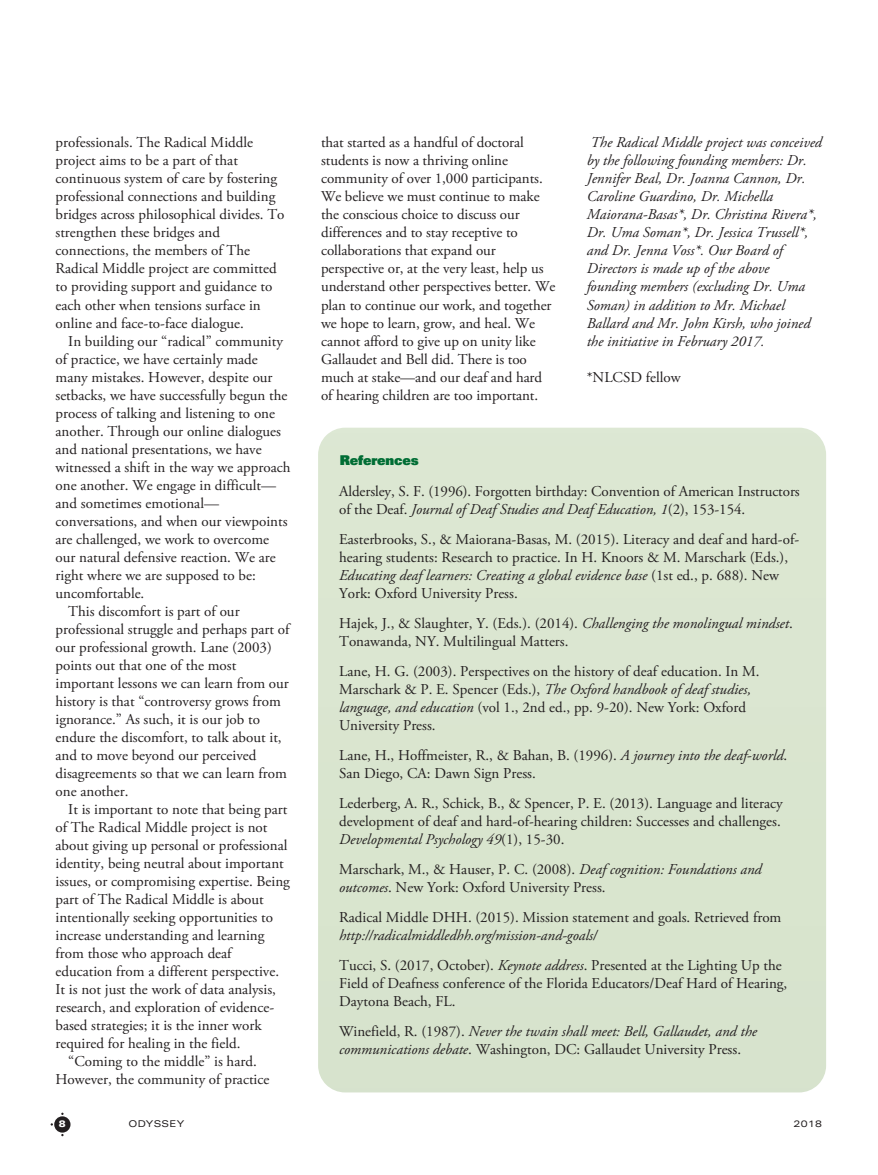
<style>
.page{position:relative;width:878px;height:1175px;background:#fff}
.page>*{position:absolute;margin:0;border:0;box-sizing:border-box;transform-origin:0 0}
.t1{font:15px/18px "Adobe Garamond Pro";color:#231f20}
.t2{font:italic 15px/18px "Adobe Garamond Pro";color:#231f20}
.t3{font:900 13.5px "Univers";letter-spacing:-.015em;color:#006d34}
.t4{font:expanded 9.3px "Univers";letter-spacing:.035em;color:#231f20}
.t5{font:900 expanded 9.3px "Univers";color:#fff}
.s1{font-style:italic}
.s2{font-style:normal}
</style>
<div class="page">
<div style="left:318px;top:428px;width:508px;height:664px;background:#dae5cf"></div>
<div style="left:54px;top:1116px;width:16px;height:16px;background:#231f20;border-radius:50%"></div>
<p class="t1" style="left:55px;top:135px;width:230px">professionals. The Radical Middle project aims to be a part of that continuous system of care by fostering professional connections and building bridges across philosophical divides. To strengthen these bridges and connections, the members of The Radical Middle project are committed to providing support and guidance to each other when tensions surface in online and face-to-face dialogue.</p>
<p class="t1" style="left:68px;top:333px;width:216px">In building our “radical” community</p>
<p class="t1" style="left:55px;top:351px;width:204px">of practice, we have certainly made</p>
<p class="t1" style="left:55px;top:369px;width:218px">many mistakes. However, despite our</p>
<p class="t1" style="left:55px;top:387px;width:233px">setbacks, we have successfully begun the</p>
<p class="t1" style="left:55px;top:405px;width:221px">process of talking and listening to one</p>
<p class="t1" style="left:55px;top:423px;width:227px">another. Through our online dialogues</p>
<p class="t1" style="left:55px;top:441px;width:208px">and national presentations, we have</p>
<p class="t1" style="left:55px;top:459px;width:236px">witnessed a shift in the way we approach</p>
<p class="t1" style="left:55px;top:477px;width:222px">one another. We engage in difficult—</p>
<p class="t1" style="left:55px;top:495px;width:165px">and sometimes emotional—</p>
<p class="t1" style="left:55px;top:513px;width:233px">conversations, and when our viewpoints</p>
<p class="t1" style="left:55px;top:531px;width:215px">are challenged, we work to overcome</p>
<p class="t1" style="left:55px;top:549px;width:222px">our natural defensive reaction. We are</p>
<p class="t1" style="left:55px;top:567px;width:202px">right where we are supposed to be:</p>
<p class="t1" style="left:55px;top:585px;width:90px">uncomfortable.</p>
<p class="t1" style="left:68px;top:603px;width:173px">This discomfort is part of our</p>
<p class="t1" style="left:55px;top:621px;width:235px">professional struggle and perhaps part of</p>
<p class="t1" style="left:55px;top:639px;width:218px">our professional growth. Lane (2003)</p>
<p class="t1" style="left:55px;top:657px;width:182px">points out that one of the most</p>
<p class="t1" style="left:55px;top:675px;width:235px">important lessons we can learn from our</p>
<p class="t1" style="left:55px;top:693px;width:227px">history is that “controversy grows from</p>
<p class="t1" style="left:55px;top:711px;width:206px">ignorance.” As such, it is our job to</p>
<p class="t1" style="left:55px;top:729px;width:228px">endure the discomfort, to talk about it,</p>
<p class="t1" style="left:55px;top:747px;width:202px">and to move beyond our perceived</p>
<p class="t1" style="left:55px;top:765px;width:233px">disagreements so that we can learn from</p>
<p class="t1" style="left:55px;top:783px;width:75px">one another.</p>
<p class="t1" style="left:68px;top:801px;width:221px">It is important to note that being part</p>
<p class="t1" style="left:55px;top:819px;width:213px">of The Radical Middle project is not</p>
<p class="t1" style="left:55px;top:837px;width:233px">about giving up personal or professional</p>
<p class="t1" style="left:55px;top:855px;width:230px">identity, being neutral about important</p>
<p class="t1" style="left:55px;top:873px;width:236px">issues, or compromising expertise. Being</p>
<p class="t1" style="left:55px;top:891px;width:210px">part of The Radical Middle is about</p>
<p class="t1" style="left:55px;top:909px;width:219px">intentionally seeking opportunities to</p>
<p class="t1" style="left:55px;top:927px;width:210px">increase understanding and learning</p>
<p class="t1" style="left:55px;top:945px;width:178px">from those who approach deaf</p>
<p class="t1" style="left:55px;top:963px;width:225px">education from a different perspective.</p>
<p class="t1" style="left:55px;top:981px;width:222px">It is not just the work of data analysis,</p>
<p class="t1" style="left:55px;top:999px;width:220px">research, and exploration of evidence-</p>
<p class="t1" style="left:55px;top:1017px;width:207px">based strategies; it is the inner work</p>
<p class="t1" style="left:55px;top:1035px;width:186px">required for healing in the field.</p>
<p class="t1" style="left:68px;top:1053px;width:190px">“Coming to the middle” is hard.</p>
<p class="t1" style="left:55px;top:1071px;width:215px">However, the community of practice</p>
<p class="t1" style="left:321px;top:135px;width:236px">that started as a handful of doctoral students is now a thriving online community of over 1,000 participants.<br>We believe we must continue to make the conscious choice to discuss our differences and to stay receptive to collaborations that expand our perspective or, at the very least, help us understand other perspectives better. We plan to continue our work, and together we hope to learn, grow, and heal. We cannot afford to give up on unity like Gallaudet and Bell did. There is too much at stake—and our deaf and hard of hearing children are too important.</p>
<p class="t2" style="left:586px;top:135px;width:237px">The Radical Middle project was conceived by the following founding members: Dr.<br>Jennifer Beal, Dr. Joanna Cannon, Dr.<br>Caroline Guardino, Dr. Michella Maiorana-Basas*, Dr. Christina Rivera*, Dr. Uma Soman*, Dr. Jessica Trussell*, and Dr. Jenna Voss*. Our Board of Directors is made up of the above founding members (excluding Dr. Uma Soman) in addition to Mr. Michael Ballard and Mr. John Kirsh, who joined the initiative in February 2017.</p>
<p class="t1" style="left:586px;top:369px;width:96px">*NLCSD fellow</p>
<p class="t3" style="left:340px;top:455px;width:80px">References</p>
<p class="t1" style="left:339px;top:483px;width:462px">Aldersley, S. F. (1996). Forgotten birthday: Convention of American Instructors of the Deaf. <span class="s1">Journal of Deaf Studies and Deaf Education, 1</span>(2), 153-154.</p>
<p class="t1" style="left:339px;top:531px;width:461px">Easterbrooks, S., &amp; Maiorana-Basas, M. (2015). Literacy and deaf and hard-of&shy;hearing students: Research to practice. In H. Knoors &amp; M. Marschark (Eds.), <span class="s1">Educating deaf learners: Creating a global evidence base</span> (1st ed., p. 688). New York: Oxford University Press.</p>
<p class="t1" style="left:339px;top:615px;width:455px">Hajek, J., &amp; Slaughter, Y. (Eds.). (2014). <span class="s1">Challenging the monolingual mindset</span>.<br>Tonawanda, NY. Multilingual Matters.</p>
<p class="t1" style="left:339px;top:663px;width:422px">Lane, H. G. (2003). Perspectives on the history of deaf education. In M.<br>Marschark &amp; P. E. Spencer (Eds.), <span class="s1">The Oxford handbook of deaf studies, language, and education</span> (vol 1., 2nd ed., pp. 9-20). New York: Oxford University Press.</p>
<p class="t1" style="left:339px;top:747px;width:450px">Lane, H., Hoffmeister, R., &amp; Bahan, B. (1996). <span class="s1">A journey into the deaf-world</span>.<br>San Diego, CA: Dawn Sign Press.</p>
<p class="t1" style="left:339px;top:795px;width:445px">Lederberg, A. R., Schick, B., &amp; Spencer, P. E. (2013). Language and literacy development of deaf and hard-of-hearing children: Successes and challenges.<br><span class="s1">Developmental Psychology 49</span>(1), 15-30.</p>
<p class="t1" style="left:339px;top:861px;width:424px">Marschark, M., &amp; Hauser, P. C. (2008). <span class="s1">Deaf cognition: Foundations and outcomes</span>. New York: Oxford University Press.</p>
<p class="t1" style="left:339px;top:909px;width:444px">Radical Middle DHH. (2015). Mission statement and goals. Retrieved from</p>
<p class="t2" style="left:339px;top:921px;width:444px;line-height:30px">http://radicalmiddledhh.org/mission-and-goals/<br><span class="s2">Tucci, S. (2017, October).</span> Keynote address<span class="s2">. Presented at the Lighting Up the</span></p>
<p class="t1" style="left:339px;top:975px;width:450px">Field of Deafness conference of the Florida Educators/Deaf Hard of Hearing,<br>Daytona Beach, FL.</p>
<p class="t2" style="left:339px;top:1023px;width:419px"><span class="s2">Winefield, R. (1987).</span> Never the twain shall meet: Bell, Gallaudet, and the communications debate<span class="s2">. Washington, DC: Gallaudet University Press.</span></p>
<p class="t5" style="left:59px;top:1120px;width:8px">8</p>
<p class="t4" style="left:128px;top:1120px;width:57px">ODYSSEY</p>
<p class="t4" style="left:793px;top:1120px;width:30px">2018</p>
</div>
